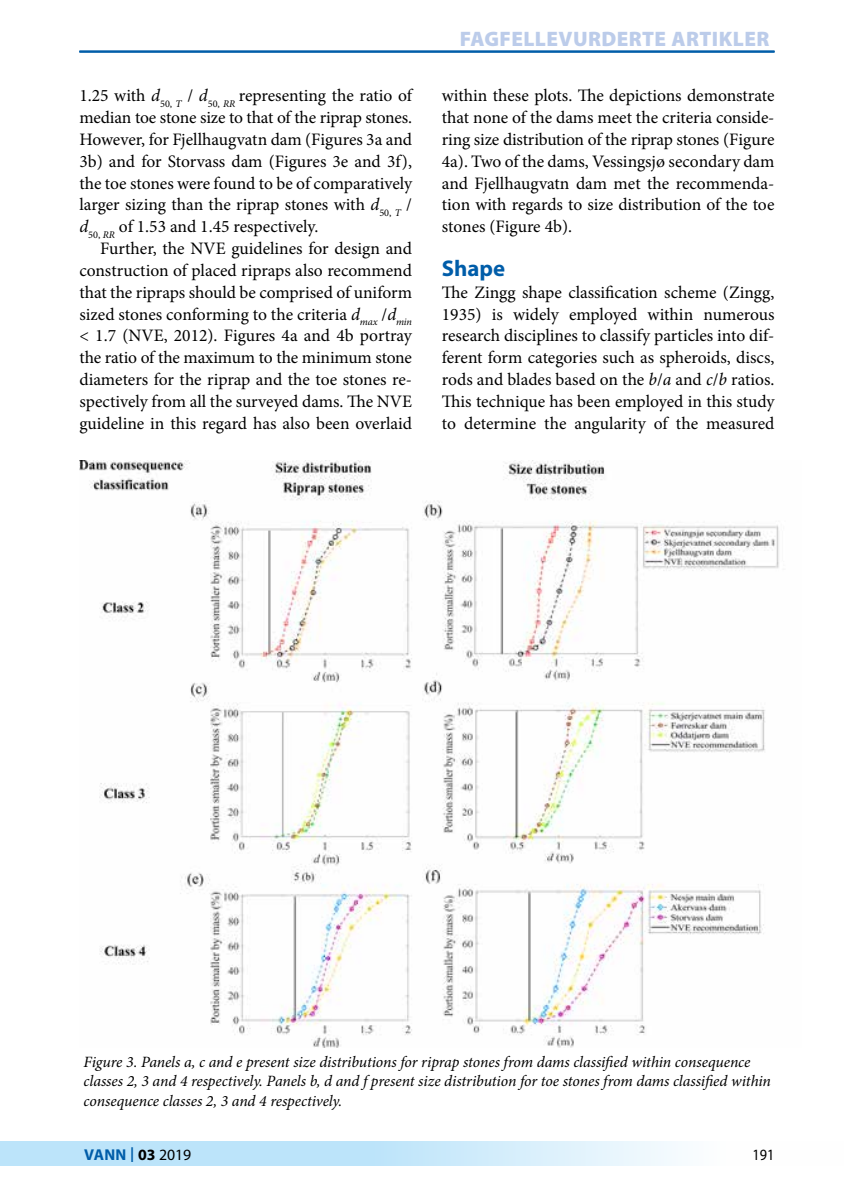
<style>
.page{position:relative;width:844px;height:1191px;background:#fff}
.page>*{position:absolute;margin:0;border:0;box-sizing:border-box;transform-origin:0 0}
.t1{font:700 22.75px "Myriad Pro";color:#005da9}
.t2{font:900 21px "Myriad Pro";letter-spacing:.02em;color:#bcccea}
.t3{font:17.5px/21.9px "Minion Pro";color:#000;text-align:justify}
.t4{font:italic 15.75px/19.2px "Minion Pro";letter-spacing:-.01em;color:#000}
.t5{font:700 15.75px "Myriad Pro";letter-spacing:.01em;color:#005da9}
.t6{font:15.75px "Myriad Pro";color:#000;scale:.9 1}
.s1{font-style:italic}
.s2{font-weight:400;font-size:21.88px}
.s3{color:#000}
.s4{font-weight:400;color:#000}
</style>
<div class="page">
<svg style="left:1px;top:1141px;width:675px;height:25px;background:#c8e8fa"></svg>
<svg style="left:0;top:1141px;width:1px;height:25px"></svg>
<hr style="left:79px;top:51px;width:695px;height:1px;background:#005da9">
<img style="left:79px;top:460px;width:700px;height:587px">
<p class="t3" style="left:79px;top:85px;width:334px">1.25 with <span class="s1">d</span><sub>50,</sub> <sub>T</sub> / <span class="s1">d</span><sub>50,</sub> <sub>RR</sub> representing the ratio of median toe stone size to that of the riprap stones.<br>However, for Fjellhaugvatn dam (Figures 3a and 3b) and for Storvass dam (Figures 3e and 3f), the toe stones were found to be of comparatively larger sizing than the riprap stones with <span class="s1">d</span><sub>50,</sub> <sub>T</sub> / <span class="s1">d</span><sub>50,</sub> <sub>RR</sub> of 1.53 and 1.45 respectively.</p>
<p class="t3" style="left:79px;top:238px;width:334px;text-indent:21px">Further, the NVE guidelines for design and construction of placed ripraps also recommend that the ripraps should be comprised of uniform sized stones conforming to the criteria <span class="s1">d</span><sub>max</sub> /<span class="s1">d</span><sub>min </sub>&lt; 1.7 (NVE, 2012). Figures 4a and 4b portray the ratio of the maximum to the minimum stone diameters for the riprap and the toe stones re&shy;spectively from all the surveyed dams. The NVE guideline in this regard has also been overlaid</p>
<p class="t2" style="left:459px;top:24px;width:311px">FAGFELLEVURDERTE ARTIKLER</p>
<p class="t3" style="left:441px;top:85px;width:334px">within these plots. The depictions demonstrate that none of the dams meet the criteria conside&shy;ring size distribution of the riprap stones (Figure 4a). Two of the dams, Vessingsjø secondary dam and Fjellhaugvatn dam met the recommenda&shy;tion with regards to size distribution of the toe stones (Figure 4b).</p>
<h1 class="t1" style="left:441px;top:253px;width:65px">Shape</h1>
<p class="t3" style="left:441px;top:281px;width:334px">The Zingg shape classification scheme (Zingg, 1935) is widely employed within numerous research disciplines to classify particles into dif&shy;ferent form categories such as spheroids, discs, rods and blades based on the <span class="s1">b</span>/<span class="s1">a</span> and <span class="s1">c</span>/<span class="s1">b</span> ratios.<br>This technique has been employed in this study to determine the angularity of the measured</p>
<p class="t4" style="left:84px;top:1052px;width:688px">Figure 3. Panels a, c and e present size distributions for riprap stones from dams classified within consequence classes 2, 3 and 4 respectively. Panels b, d and f present size distribution for toe stones from dams classified within consequence classes 2, 3 and 4 respectively.</p>
<p class="t5" style="left:84px;top:1144px;width:109px">VANN <span class="s2">I</span> <span class="s3">03</span> <span class="s4">2019</span></p>
<p class="t6" style="left:752px;top:1145px;width:26px">191</p>
</div>
